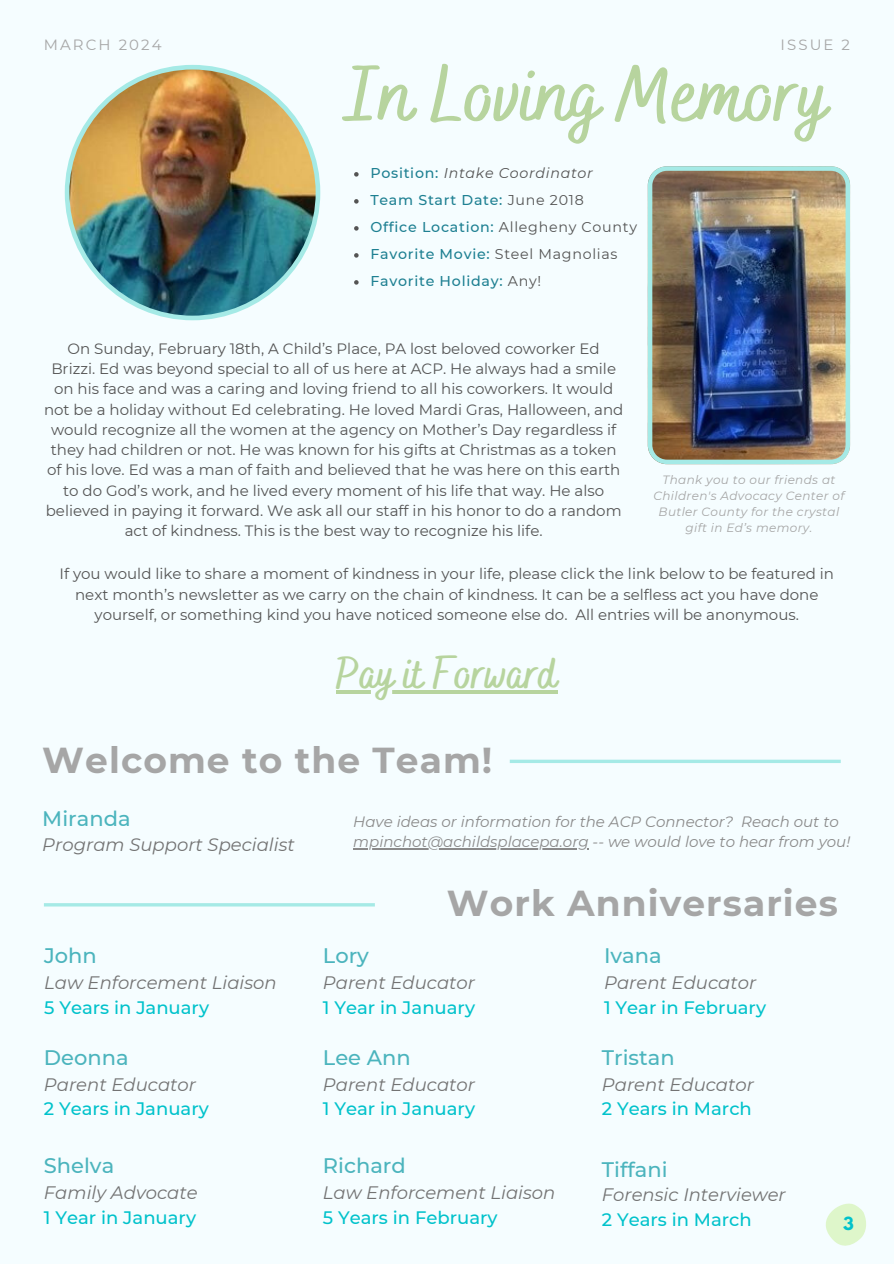
<style>
.page{position:relative;width:894px;height:1264px;background:#fff}
.page>*{position:absolute;margin:0;border:0;box-sizing:border-box;transform-origin:0 0}
.t1{font:700 78.75px "Bakerie Smooth";color:#b7d49e}
.t2{font:700 45px "Bakerie Smooth";color:#b7d49e}
.t3{font:700 36px "Montserrat";letter-spacing:.03em;color:#a6a6a6}
.t4{font:500 21px "Montserrat";color:#4bb4bd}
.t5{font:italic 18px/24.8px "Montserrat";color:#737373}
.t6{font:500 18px/24.8px "Montserrat";color:#00c2cb}
.t7{font:700 16.05px "League Spartan";color:#00c2cb}
.t8{font:15px/20.2px "Montserrat";color:#545454;text-align:center}
.t9{font:italic 15px "Montserrat";color:#8a8a8a}
.t10{font:14.85px "Montserrat";letter-spacing:.14em;color:#a6a6a6}
.t11{font:500 14.25px "Montserrat";letter-spacing:.05em;color:#1e8092}
.t12{font:italic 14.25px "Montserrat";letter-spacing:.05em;color:#545454}
.t13{font:italic 12px/16px "Montserrat";letter-spacing:.03em;color:#a6a6a6;text-align:center}
.s1{font-weight:500;font-style:normal;color:#1e8092}
.s2{font-weight:400;color:#545454}
.s3{font-weight:500;font-style:normal;color:#00c2cb}
.s4{font-weight:400;font-style:italic;color:#737373}
</style>
<div class="page">
<div style="left:0;top:0;width:893px;height:1263px;background:#f5fdff"></div>
<svg style="left:825px;top:1203px;width:41px;height:43px"></svg>
<svg style="left:509px;top:759px;width:331px;height:4px"></svg>
<img style="left:65px;top:65px;width:255px;height:255px">
<hr style="left:44px;top:903px;width:331px;height:3px;background:#a5eae6">
<img style="left:647px;top:166px;width:202px;height:298px">
<svg style="left:354px;top:172px;width:4px;height:5px"></svg>
<svg style="left:354px;top:199px;width:4px;height:5px"></svg>
<svg style="left:354px;top:226px;width:4px;height:5px"></svg>
<svg style="left:354px;top:253px;width:4px;height:5px"></svg>
<svg style="left:354px;top:280px;width:4px;height:5px"></svg>
<hr style="left:336px;top:690px;width:221px;height:3px;background:#b7d49e">
<hr style="left:353px;top:848px;width:235px;height:1px;background:#8a8a8a">
<p class="t10" style="left:44px;top:35px;width:119px">MARCH 2024</p>
<p class="t10" style="left:780px;top:35px;width:71px">ISSUE 2</p>
<h6 class="t1" style="left:346px;top:49px;width:483px">In Loving Memory</h6>
<p class="t12" style="left:370px;top:164px;width:224px"><span class="s1">Position:</span> Intake Coordinator</p>
<p class="t11" style="left:370px;top:191px;width:215px">Team Start Date: <span class="s2">June 2018</span></p>
<p class="t11" style="left:370px;top:218px;width:268px">Office Location: <span class="s2">Allegheny County</span></p>
<p class="t11" style="left:370px;top:245px;width:248px">Favorite Movie: <span class="s2">Steel Magnolias</span></p>
<p class="t11" style="left:370px;top:272px;width:172px">Favorite Holiday: <span class="s2">Any!</span></p>
<h3 class="t8" style="left:44px;top:338px;width:580px">On Sunday, February 18th, A Child’s Place, PA lost beloved coworker Ed Brizzi. Ed was beyond special to all of us here at ACP. He always had a smile on his face and was a caring and loving friend to all his coworkers. It would not be a holiday without Ed celebrating. He loved Mardi Gras, Halloween, and would recognize all the women at the agency on Mother’s Day regardless if they had children or not. He was known for his gifts at Christmas as a token of his love. Ed was a man of faith and believed that he was here on this earth to do God’s work, and he lived every moment of his life that way. He also believed in paying it forward. We ask all our staff in his honor to do a random act of kindness. This is the best way to recognize his life.</h3>
<h4 class="t8" style="left:59px;top:564px;width:776px">If you would like to share a moment of kindness in your life, please click the link below to be featured in next month’s newsletter as we carry on the chain of kindness. It can be a selfless act you have done yourself, or something kind you have noticed someone else do. All entries will be anonymous.</h4>
<h4 class="t2" style="left:336px;top:646px;width:223px">Pay it Forward</h4>
<h6 class="t13" style="left:653px;top:471px;width:192px">Thank you to our friends at<br>Children's Advocacy Center of<br>Butler County for the crystal gift in Ed’s memory.</h6>
<h3 class="t3" style="left:42px;top:737px;width:451px">Welcome to the Team!</h3>
<h4 class="t4" style="left:42px;top:806px;width:90px">Miranda</h4>
<h4 class="t5" style="left:42px;top:832px;width:254px">Program Support Specialist</h4>
<p class="t9" style="left:353px;top:812px;width:487px">Have ideas or information for the ACP Connector? Reach out to</p>
<p class="t9" style="left:353px;top:832px;width:498px">mpinchot@achildsplacepa.org -- we would love to hear from you!</p>
<h4 class="t4" style="left:44px;top:943px;width:54px">John</h4>
<h4 class="t5" style="left:44px;top:970px;width:234px">Law Enforcement Liaison<br><span class="s3">5 Years in January</span></h4>
<h4 class="t4" style="left:44px;top:1044px;width:86px">Deonna</h4>
<h4 class="t6" style="left:44px;top:1071px;width:166px"><span class="s4">Parent Educator<br></span>2 Years in January</h4>
<h4 class="t4" style="left:44px;top:1153px;width:72px">Shelva</h4>
<h4 class="t5" style="left:44px;top:1180px;width:155px">Family Advocate<br><span class="s3">1 Year in January</span></h4>
<p class="t3" style="left:446px;top:881px;width:392px">Work Anniversaries</p>
<h4 class="t4" style="left:323px;top:943px;width:48px">Lory</h4>
<h4 class="t5" style="left:323px;top:970px;width:154px">Parent Educator<br><span class="s3">1 Year in January</span></h4>
<h4 class="t4" style="left:323px;top:1044px;width:89px">Lee Ann</h4>
<h4 class="t5" style="left:323px;top:1071px;width:154px">Parent Educator<br><span class="s3">1 Year in January</span></h4>
<h4 class="t4" style="left:323px;top:1153px;width:84px">Richard</h4>
<h4 class="t5" style="left:323px;top:1180px;width:234px">Law Enforcement Liaison<br><span class="s3">5 Years in February</span></h4>
<h4 class="t4" style="left:604px;top:943px;width:59px">Ivana</h4>
<h4 class="t6" style="left:604px;top:970px;width:163px"><span class="s4">Parent Educator<br></span>1 Year in February</h4>
<h2 class="t4" style="left:601px;top:1044px;width:74px">Tristan</h2>
<h2 class="t5" style="left:601px;top:1071px;width:154px">Parent Educator<br><span class="s3">2 Years in March</span></h2>
<h6 class="t4" style="left:601px;top:1156px;width:67px">Tiffani</h6>
<h6 class="t5" style="left:601px;top:1182px;width:185px">Forensic Interviewer<br><span class="s3">2 Years in March</span></h6>
<h5 class="t7" style="left:842px;top:1215px;width:12px">3</h5>
</div>
